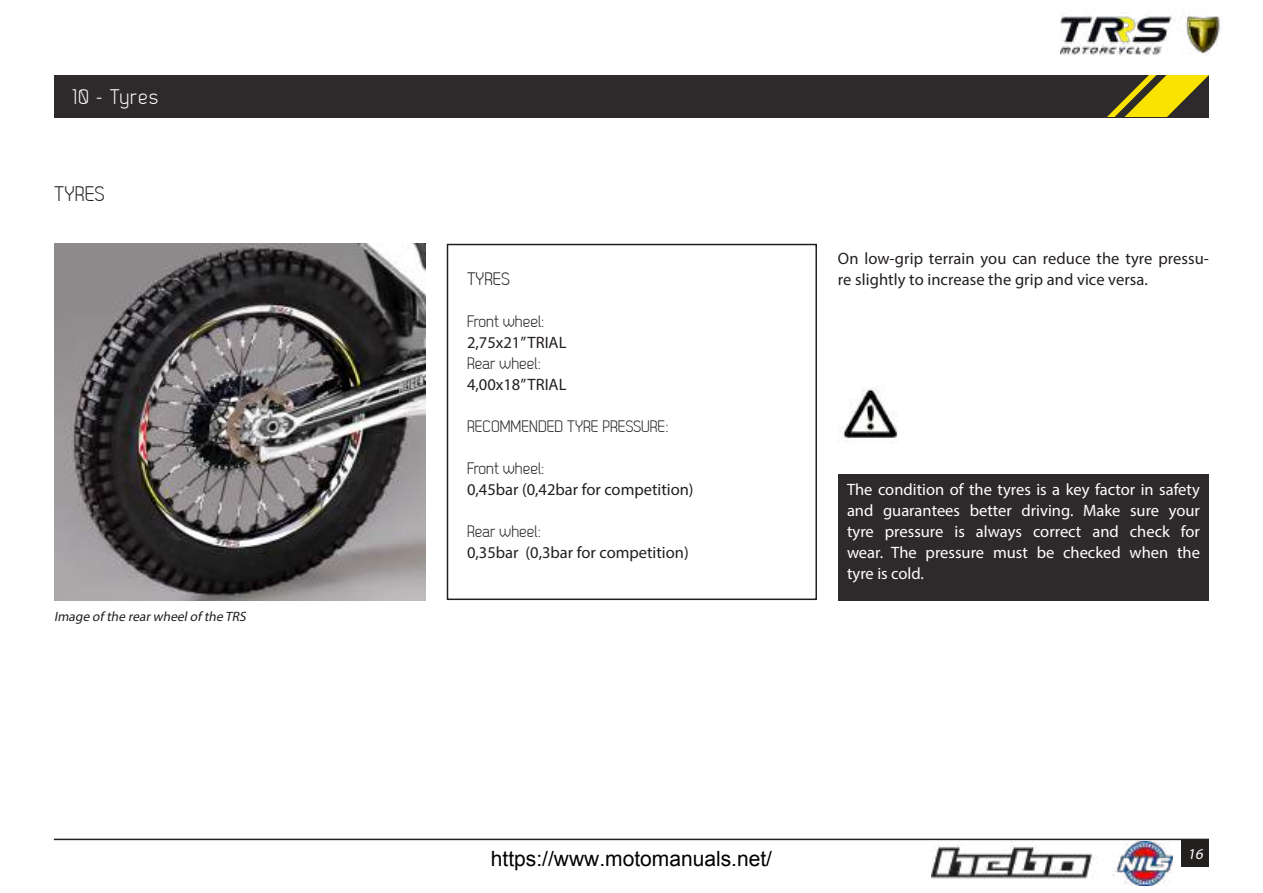
<style>
.page{position:relative;width:1263px;height:893px;background:#fff}
.page>*{position:absolute;margin:0;border:0;box-sizing:border-box;transform-origin:0 0}
.t1{font:21px "Dekar";letter-spacing:.05em;color:#fff}
.t2{font:21px "Dekar";letter-spacing:.005em;color:#241f1f}
.t3{font:18px "Dekar";color:#241f1f}
.t4{font:16.5px "Myriad Pro";color:#241f1f}
.t5{font:16.5px/21px "Myriad Pro";color:#fff;text-align:justify}
.t6{font:16.5px "Dekar";color:#241f1f}
.t7{font:italic 15px "Myriad Pro";color:#fff}
.t8{font:italic 13.5px "Myriad Pro";color:#241f1f}
</style>
<div class="page">
<div style="left:1181px;top:839px;width:28px;height:28px;background:#241f1f"></div>
<img style="left:931px;top:842px;width:242px;height:44px">
<img style="left:1060px;top:14px;width:161px;height:42px">
<div style="left:54px;top:75px;width:1155px;height:42px;background:#2e292a"></div>
<svg style="left:1107px;top:75px;width:102px;height:42px"></svg>
<hr style="left:54px;top:839px;width:1155px;height:1px;background:#241f1f">
<div style="left:838px;top:474px;width:371px;height:126px;background:#2e292a"></div>
<img style="left:840px;top:388px;width:58px;height:54px">
<img style="left:54px;top:243px;width:371px;height:357px">
<div style="left:447px;top:244px;width:370px;height:356px;border:2px solid #241f1f"></div>
<p class="t1" style="left:72px;top:86px;width:88px">10 - Tyres</p>
<p class="t2" style="left:54px;top:183px;width:52px">TYRES</p>
<p class="t8" style="left:54px;top:608px;width:196px">Image of the rearwheelof the TRS</p>
<p class="t4" style="left:838px;top:248px;width:372px">On low-grip terrain you can reduce the tyre pressu-</p>
<p class="t3" style="left:467px;top:270px;width:44px">TYRES</p>
<p class="t4" style="left:838px;top:269px;width:312px">re slightly to increase the grip and vice versa.</p>
<p class="t6" style="left:467px;top:313px;width:79px">Front wheel:</p>
<p class="t4" style="left:467px;top:332px;width:101px">2,75x21” TRIAL</p>
<p class="t6" style="left:467px;top:355px;width:76px">Rear wheel:</p>
<p class="t4" style="left:467px;top:374px;width:101px">4,00x18” TRIAL</p>
<p class="t6" style="left:467px;top:418px;width:203px">RECOMMENDED TYRE PRESSURE:</p>
<p class="t6" style="left:467px;top:460px;width:79px">Front wheel:</p>
<p class="t4" style="left:467px;top:479px;width:228px">0,45bar (0,42bar for competition)</p>
<p class="t6" style="left:467px;top:523px;width:76px">Rear wheel:</p>
<p class="t4" style="left:467px;top:542px;width:223px">0,35bar (0,3bar for competition)</p>
<p class="t5" style="left:847px;top:479px;width:354px">The condition of the tyres is a key factor in safety and guarantees better driving. Make sure your tyre pressure is always correct and check for wear. The pressure must be checked when the tyre is cold.</p>
<p class="t7" style="left:1187px;top:844px;width:20px">16</p>
</div>
